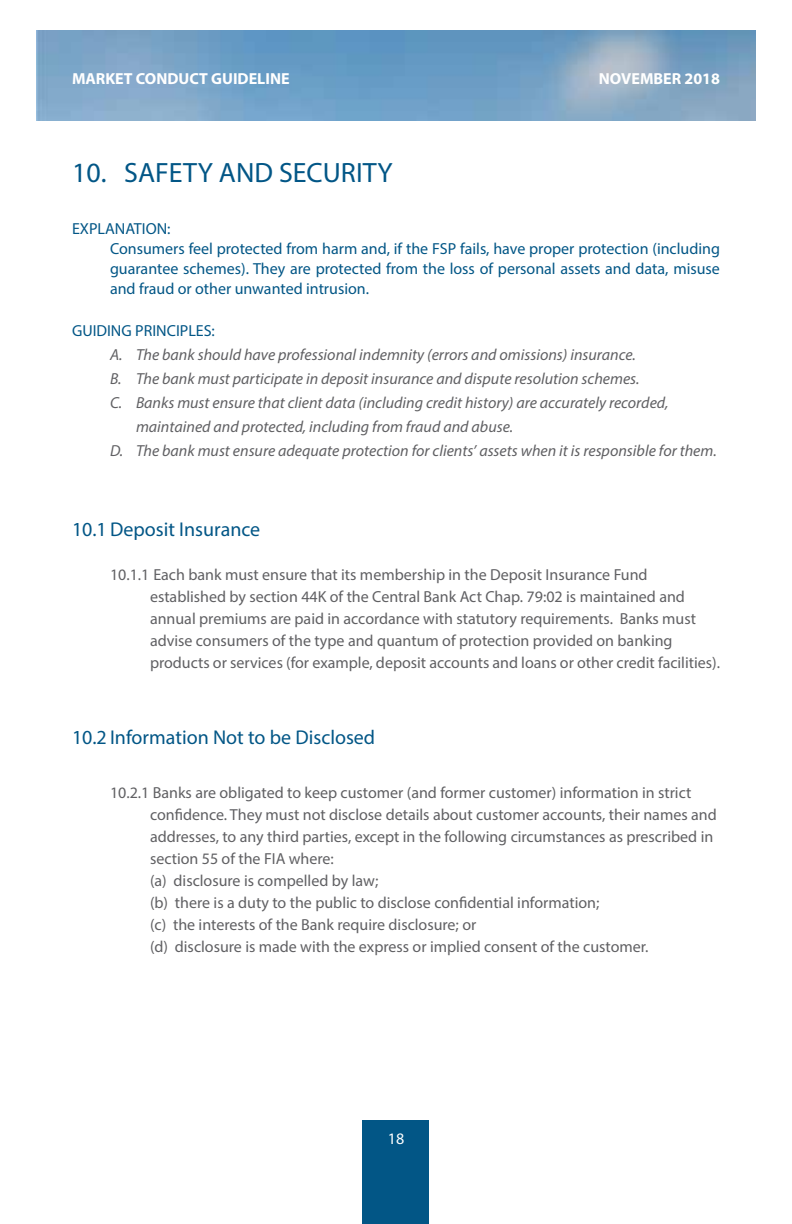
<style>
.page{position:relative;width:792px;height:1224px;background:#fff}
.page>*{position:absolute;margin:0;border:0;box-sizing:border-box;transform-origin:0 0}
.t1{font:28px "Myriad Pro";color:#025686}
.t2{font:20px "Myriad Pro";color:#025686}
.t3{font:16px/22px "Myriad Pro";color:#606063}
.t4{font:italic 16px "Myriad Pro";color:#606063}
.t5{font:16px/20px "Myriad Pro";color:#025686}
.t6{font:700 16px "Myriad Pro";color:#fff}
.t7{font:16px "Myriad Pro";color:#fff}
</style>
<div class="page">
<img style="left:36px;top:30px;width:720px;height:91px">
<div style="left:363px;top:1120px;width:66px;height:104px;background:#025686"></div>
<p class="t6" style="left:72px;top:68px;width:219px">MARKET CONDUCT GUIDELINE</p>
<p class="t6" style="left:599px;top:68px;width:123px">NOVEMBER 2018</p>
<h1 class="t1" style="left:72px;top:156px;width:322px">10. SAFETY AND SECURITY</h1>
<p class="t5" style="left:110px;top:219px;width:611px;text-indent:-38px">EXPLANATION:<br>Consumers feel protected from harm and, if the FSP fails, have proper protection (including guarantee schemes). They are protected from the loss of personal assets and data, misuse and fraud or other unwanted intrusion.</p>
<p class="t5" style="left:72px;top:321px;width:144px">GUIDING PRINCIPLES:</p>
<p class="t4" style="left:110px;top:345px;width:527px">A. The bank should have professional indemnity (errors and omissions) insurance.</p>
<p class="t4" style="left:110px;top:369px;width:531px">B. The bank must participate in deposit insurance and dispute resolution schemes.</p>
<p class="t4" style="left:110px;top:393px;width:560px">C. Banks must ensure that client data (including credit history) are accurately recorded,</p>
<p class="t4" style="left:136px;top:417px;width:379px">maintained and protected, including from fraud and abuse.</p>
<p class="t4" style="left:110px;top:441px;width:608px">D. The bank must ensure adequate protection for clients’ assets when it is responsible for them.</p>
<p class="t2" style="left:72px;top:517px;width:190px">10.1Deposit Insurance</p>
<p class="t3" style="left:150px;top:564px;width:572px;text-indent:-40px">10.1.1 Each bank must ensure that its membership in the Deposit Insurance Fund established by section 44K of the Central Bank Act Chap. 79:02 is maintained and annual premiums are paid in accordance with statutory requirements. Banks must advise consumers of the type and quantum of protection provided on banking products or services (for example, deposit accounts and loans or other credit facilities).</p>
<p class="t2" style="left:72px;top:725px;width:305px">10.2 Information Not to be Disclosed</p>
<p class="t3" style="left:150px;top:782px;width:568px;text-indent:-40px">10.2.1 Banks are obligated to keep customer (and former customer) information in strict confidence. They must not disclose details about customer accounts, their names and addresses, to any third parties, except in the following circumstances as prescribed in section 55 of the FIA where:<br>(a) disclosure is compelled by law;<br>(b) there is a duty to the public to disclose confidential information;<br>(c) the interests of the Bank require disclosure; or<br>(d) disclosure is made with the express or implied consent of the customer.</p>
<p class="t7" style="left:388px;top:1129px;width:18px">18</p>
</div>
